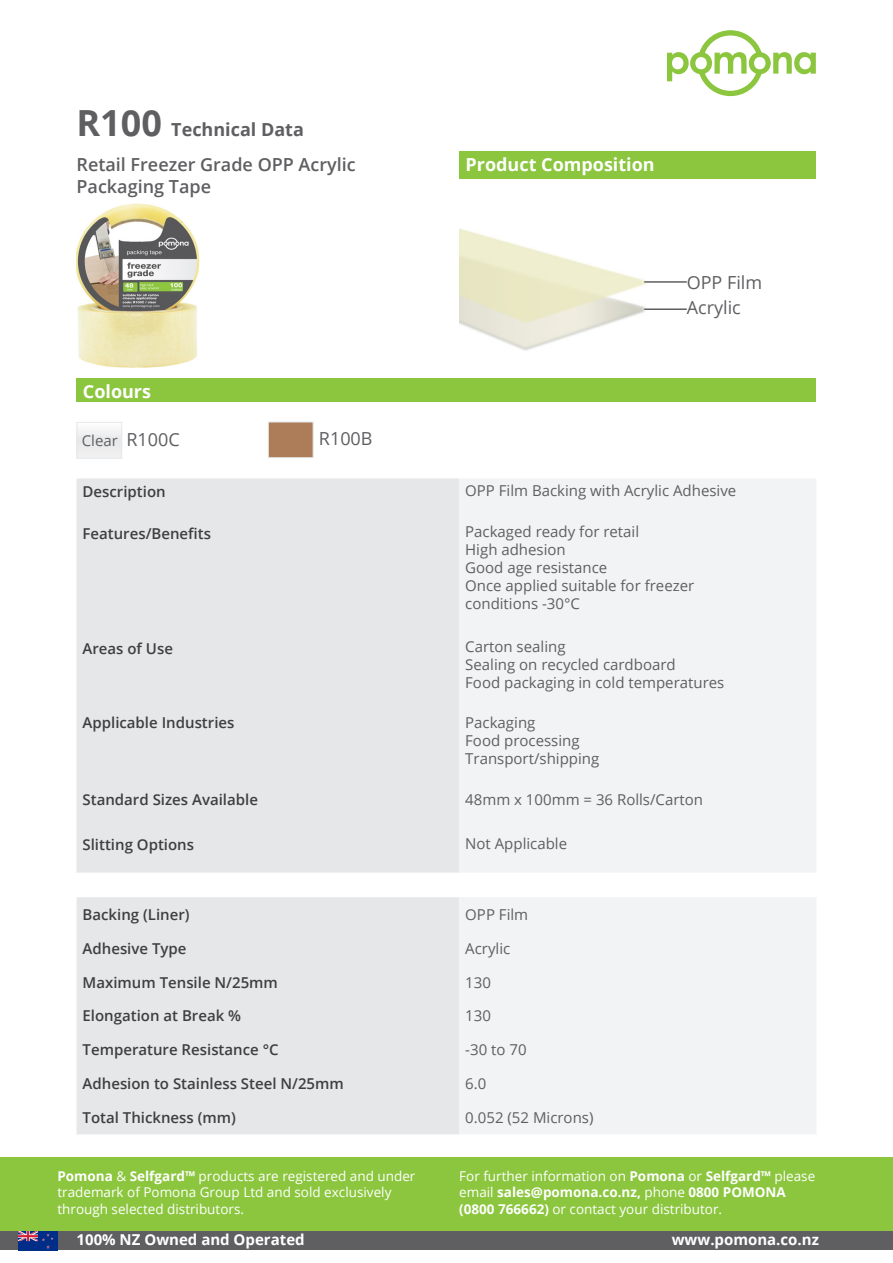
<style>
.page{position:relative;width:893px;height:1263px;background:#fff}
.page>*{position:absolute;margin:0;border:0;box-sizing:border-box;transform-origin:0 0}
.t1{font:600 18px "Open Sans";color:#5f5f62}
.t2{font:700 18px "Open Sans";color:#fff}
.t3{font:18px "Open Sans";color:#5f5f62}
.t4{font:700 18px "Open Sans";color:#5f5f62}
.t5{font:15px "Open Sans";color:#5f5f62}
.t6{font:600 15px "Open Sans";color:#3f3f40}
.t7{font:700 15px "Open Sans";color:#fff}
.t8{font:13.5px/16.2px "Open Sans";color:#fff}
.t9{font:700 13.5px/16.2px "Open Sans";color:#fff}
.s1{font-size:36px}
.s2{font-weight:700}
.s3{font-weight:400}
</style>
<div class="page">
<div style="left:0;top:1158px;width:893px;height:74px;background:#8bc63e"></div>
<div style="left:77px;top:478px;width:382px;height:395px;background:#e6e7e9"></div>
<div style="left:459px;top:479px;width:357px;height:393px;background:#f2f3f4"></div>
<div style="left:459px;top:151px;width:357px;height:27px;background:#8bc63e"></div>
<img style="left:77px;top:203px;width:123px;height:165px">
<div style="left:77px;top:379px;width:739px;height:23px;background:#8bc63e"></div>
<div style="left:77px;top:422px;width:45px;height:36px;background:linear-gradient(to right,#efeff0,#efeff0)"></div>
<div style="left:77px;top:422px;width:45px;height:36px;border:1px solid #e6e7e9"></div>
<hr style="left:644px;top:281px;width:43px;height:2px;background:#5f5f62">
<hr style="left:644px;top:308px;width:43px;height:2px;background:#5f5f62">
<div style="left:0;top:1232px;width:893px;height:18px;background:#5f5f62"></div>
<img style="left:18px;top:1232px;width:39px;height:18px">
<div style="left:77px;top:897px;width:382px;height:237px;background:#e6e7e9"></div>
<div style="left:459px;top:898px;width:357px;height:236px;background:#f2f3f4"></div>
<div style="left:268px;top:422px;width:45px;height:36px;background:#ad7c59;border:1px solid #e6e7e9"></div>
<svg style="left:667px;top:30px;width:149px;height:66px"></svg>
<p class="t4" style="left:77px;top:117px;width:229px"><span class="s1">R100</span> Technical Data</p>
<p class="t1" style="left:77px;top:152px;width:281px">Retail Freezer Grade OPP Acrylic</p>
<p class="t2" style="left:466px;top:151px;width:191px">Product Composition</p>
<p class="t1" style="left:77px;top:174px;width:136px">Packaging Tape</p>
<p class="t2" style="left:83px;top:379px;width:70px">Colours</p>
<p class="t5" style="left:82px;top:430px;width:38px">Clear</p>
<p class="t3" style="left:126px;top:427px;width:55px">R100C</p>
<p class="t3" style="left:319px;top:426px;width:55px">R100B</p>
<p class="t3" style="left:687px;top:270px;width:77px">OPP Film</p>
<p class="t3" style="left:687px;top:295px;width:56px">Acrylic</p>
<p class="t6" style="left:83px;top:481px;width:85px">Description</p>
<p class="t5" style="left:465px;top:480px;width:273px">OPP Film Backing with Acrylic Adhesive</p>
<p class="t6" style="left:83px;top:523px;width:130px">Features/Benefits</p>
<p class="t5" style="left:465px;top:522px;width:175px">Packaged ready for retail</p>
<p class="t5" style="left:465px;top:540px;width:102px">High adhesion</p>
<p class="t5" style="left:465px;top:558px;width:144px">Good age resistance</p>
<p class="t5" style="left:465px;top:576px;width:231px">Once applied suitable for freezer</p>
<p class="t5" style="left:465px;top:594px;width:116px">conditions -30°C</p>
<p class="t6" style="left:83px;top:638px;width:92px">Areas of Use</p>
<p class="t5" style="left:465px;top:636px;width:102px">Carton sealing</p>
<p class="t5" style="left:465px;top:654px;width:212px">Sealing on recycled cardboard</p>
<p class="t5" style="left:465px;top:672px;width:261px">Food packaging in cold temperatures</p>
<p class="t6" style="left:83px;top:712px;width:153px">Applicable Industries</p>
<p class="t5" style="left:465px;top:712px;width:72px">Packaging</p>
<p class="t5" style="left:465px;top:730px;width:116px">Food processing</p>
<p class="t5" style="left:465px;top:748px;width:136px">Transport/shipping</p>
<p class="t6" style="left:83px;top:790px;width:177px">Standard Sizes Available</p>
<p class="t5" style="left:465px;top:789px;width:239px">48mm x 100mm = 36 Rolls/Carton</p>
<p class="t6" style="left:83px;top:834px;width:113px">Slitting Options</p>
<p class="t5" style="left:465px;top:833px;width:103px">Not Applicable</p>
<p class="t6" style="left:83px;top:904px;width:109px">Backing (Liner)</p>
<p class="t5" style="left:465px;top:904px;width:64px">OPP Film</p>
<p class="t6" style="left:83px;top:938px;width:105px">Adhesive Type</p>
<p class="t5" style="left:465px;top:938px;width:47px">Acrylic</p>
<p class="t6" style="left:83px;top:972px;width:197px">Maximum Tensile N/25mm</p>
<p class="t5" style="left:465px;top:972px;width:27px">130</p>
<p class="t6" style="left:83px;top:1005px;width:160px">Elongation at Break %</p>
<p class="t5" style="left:465px;top:1005px;width:27px">130</p>
<p class="t6" style="left:83px;top:1039px;width:198px">Temperature Resistance °C</p>
<p class="t5" style="left:465px;top:1039px;width:63px">-30 to 70</p>
<p class="t6" style="left:83px;top:1073px;width:263px">Adhesion to Stainless Steel N/25mm</p>
<p class="t5" style="left:465px;top:1073px;width:23px">6.0</p>
<p class="t6" style="left:83px;top:1107px;width:155px">Total Thickness (mm)</p>
<p class="t5" style="left:465px;top:1107px;width:130px">0.052 (52 Microns)</p>
<p class="t8" style="left:57px;top:1168px;width:359px"><span class="s2">Pomona</span> &amp; <span class="s2">Selfgard™</span> products are registered and under trademark of Pomona Group Ltd and sold exclusively through selected distributors.</p>
<p class="t9" style="left:459px;top:1168px;width:358px"><span class="s3">For further information on</span> Pomona <span class="s3">or</span> Selfgard™ <span class="s3">please email</span> sales@pomona.co.nz, <span class="s3">phone</span> 0800 POMONA</p>
<p class="t8" style="left:459px;top:1200px;width:264px"><span class="s2">(0800 766662)</span> or contact your distributor.</p>
<p class="t7" style="left:77px;top:1229px;width:230px">100% NZ Owned and Operated</p>
<p class="t7" style="left:672px;top:1229px;width:149px">www.pomona.co.nz</p>
</div>
